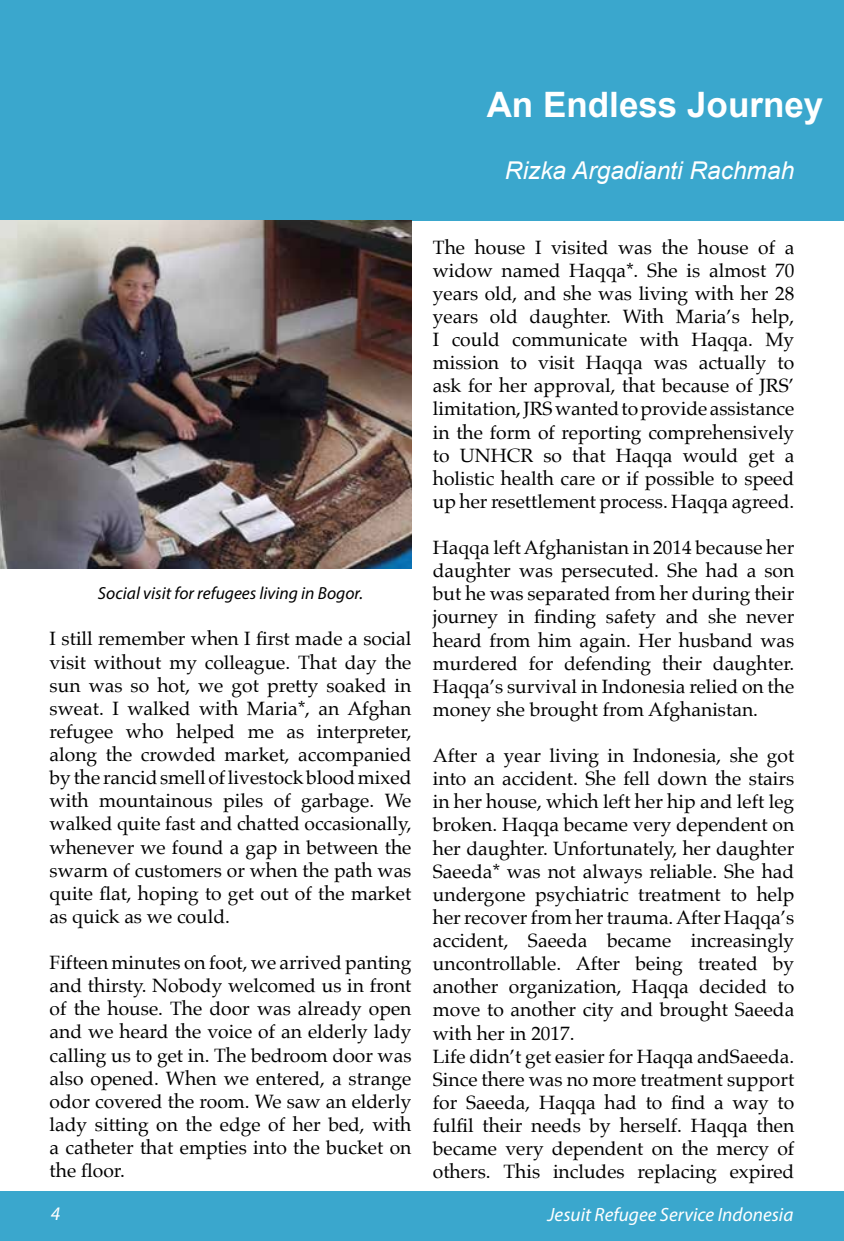
<style>
.page{position:relative;width:844px;height:1241px;background:#fff}
.page>*{position:absolute;margin:0;border:0;box-sizing:border-box;transform-origin:0 0}
.t1{font:700 35px "Arial";color:#fff}
.t2{font:italic 24.5px "Arial";color:#fff}
.t3{font:19.25px/23.1px "Palatino";color:#000;text-align:justify}
.t4{font:italic 19.25px "Myriad Pro";color:#fff}
.t5{font:italic 17.5px "Myriad Pro";color:#000}
</style>
<div class="page">
<div style="left:0;top:1191px;width:843px;height:49px;background:#3aa7cd"></div>
<div style="left:0;top:0;width:843px;height:220px;background:#3aa7cd"></div>
<img style="left:0;top:220px;width:411px;height:348px">
<h1 class="t1" style="left:486px;top:82px;width:338px">An Endless Journey</h1>
<p class="t2" style="left:505px;top:154px;width:291px">Rizka Argadianti Rachmah</p>
<p class="t5" style="left:98px;top:582px;width:266px">Social visit for refugees living in Bogor.</p>
<p class="t3" style="left:50px;top:627px;width:363px">I still remember when I first made a social visit without my colleague. That day the sun was so hot, we got pretty soaked in sweat. I walked with Maria*, an Afghan refugee who helped me as interpreter, along the crowded market, accompanied by the rancid smell of livestock blood mixed with mountainous piles of garbage. We walked quite fast and chatted occasionally, whenever we found a gap in between the swarm of customers or when the path was quite flat, hoping to get out of the market as quick as we could.</p>
<p class="t3" style="left:50px;top:950px;width:363px">Fifteen minutes on foot, we arrived panting and thirsty. Nobody welcomed us in front of the house. The door was already open and we heard the voice of an elderly lady calling us to get in. The bedroom door was also opened. When we entered, a strange odor covered the room. We saw an elderly lady sitting on the edge of her bed, with a catheter that empties into the bucket on the floor.</p>
<p class="t3" style="left:433px;top:235px;width:363px">The house I visited was the house of a widow named Haqqa*. She is almost 70 years old, and she was living with her 28 years old daughter. With Maria’s help, I could communicate with Haqqa. My mission to visit Haqqa was actually to ask for her approval, that because of JRS’ limitation, JRS wanted to provide assistance in the form of reporting comprehensively to UNHCR so that Haqqa would get a holistic health care or if possible to speed up her resettlement process. Haqqa agreed.</p>
<p class="t3" style="left:433px;top:536px;width:363px">Haqqa left Afghanistan in 2014 because her daughter was persecuted. She had a son but he was separated from her during their journey in finding safety and she never heard from him again. Her husband was murdered for defending their daughter.<br>Haqqa’s survival in Indonesia relied on the money she brought from Afghanistan.</p>
<p class="t3" style="left:433px;top:743px;width:363px;text-align:left">After a year living in Indonesia, she got into an accident. She fell down the stairs in her house, which left her hip and left leg broken. Haqqa became very dependent on her daughter. Unfortunately, her daughter Saeeda* was not always reliable. She had undergone psychiatric treatment to help her recover from her trauma. After Haqqa’s accident, Saeeda became increasingly uncontrollable. After being treated by another organization, Haqqa decided to move to another city and brought Saeeda with her in 2017.<br>Life didn’t get easier for Haqqa andSaeeda.<br>Since there was no more treatment support for Saeeda, Haqqa had to find a way to fulfil their needs by herself. Haqqa then became very dependent on the mercy of others. This includes replacing expired</p>
<p class="t4" style="left:51px;top:1201px;width:11px">4</p>
<p class="t4" style="left:547px;top:1202px;width:247px">Jesuit Refugee Service Indonesia</p>
</div>
